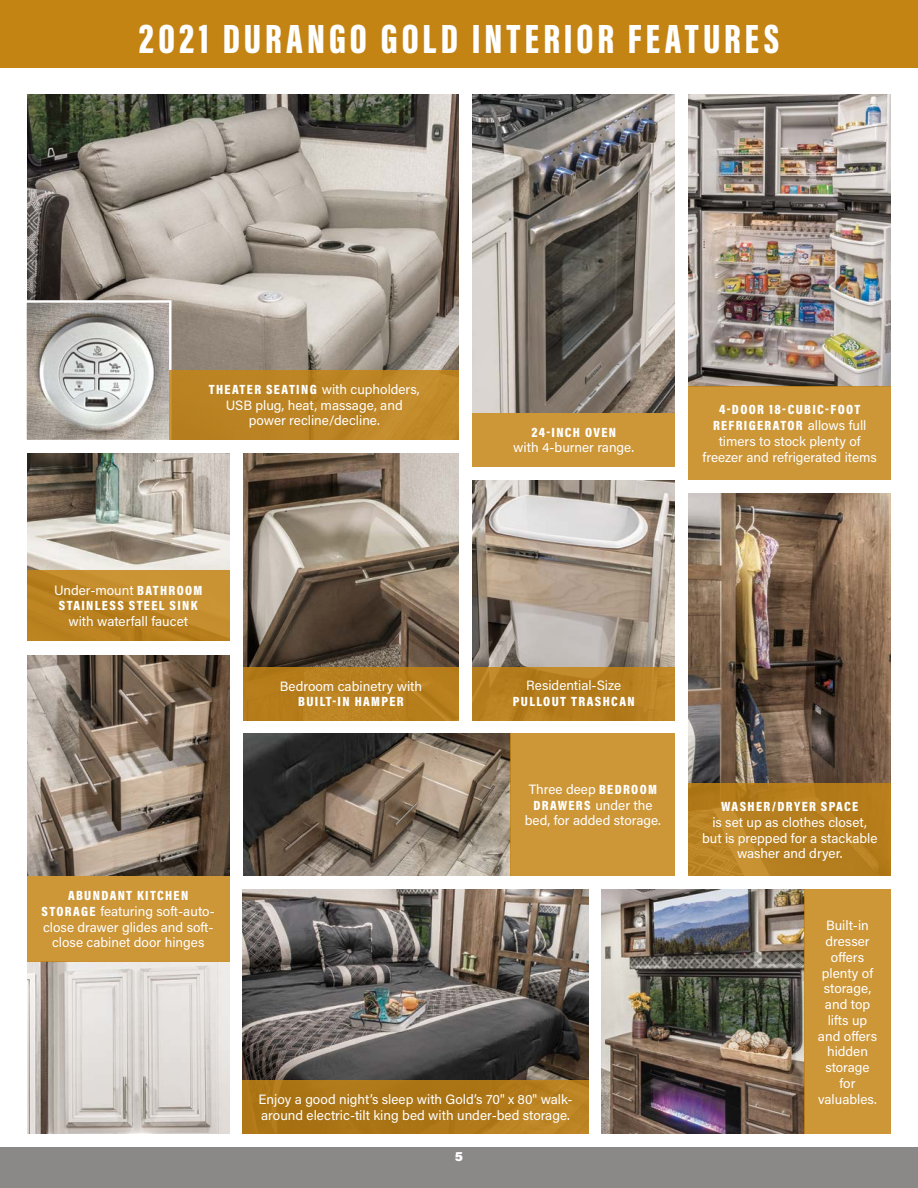
<style>
.page{position:relative;width:918px;height:1188px;background:#fff}
.page>*{position:absolute;margin:0;border:0;box-sizing:border-box;transform-origin:0 0}
.t1{font:900 42px "Acumin Pro Extra Cond";letter-spacing:.095em;color:#fff}
.t2{font:13.5px/15.8px "Acumin Pro";color:#fff;text-align:center}
.t3{font:900 13.5px/15.8px "Acumin Pro Cond";letter-spacing:.1em;color:#fff;text-align:center}
.t4{font:900 13.5px "Acumin Pro";color:#fff}
.s1{font-family:"Acumin Pro Cond";font-weight:900}
.s2{font-family:"Acumin Pro";font-weight:400}
</style>
<div class="page">
<div style="left:0;top:0;width:918px;height:68px;background:#c48414"></div>
<div style="left:0;top:1148px;width:918px;height:40px;background:#8b8988"></div>
<img style="left:688px;top:94px;width:203px;height:292px">
<img style="left:27px;top:94px;width:432px;height:276px">
<img style="left:243px;top:733px;width:268px;height:143px">
<div style="left:472px;top:413px;width:203px;height:54px;background:#cd9637"></div>
<div style="left:688px;top:386px;width:203px;height:94px;background:#cd9637"></div>
<div style="left:511px;top:733px;width:164px;height:143px;background:#cd9637"></div>
<img style="left:472px;top:481px;width:203px;height:186px">
<div style="left:472px;top:667px;width:203px;height:53px;background:linear-gradient(to right,#b47c1b,#ba8222)"></div>
<img style="left:27px;top:303px;width:142px;height:136px">
<div style="left:24px;top:300px;width:148px;height:142px;border:2px solid #fff"></div>
<div style="left:170px;top:370px;width:289px;height:70px;background:#bc8423"></div>
<img style="left:243px;top:454px;width:216px;height:213px">
<div style="left:243px;top:667px;width:216px;height:53px;background:#b87f1d"></div>
<img style="left:27px;top:454px;width:203px;height:116px">
<svg style="left:27px;top:570px;width:203px;height:70px;background:#bf8726"></svg>
<img style="left:688px;top:494px;width:203px;height:289px">
<svg style="left:688px;top:783px;width:203px;height:93px;background:#b77f1f"></svg>
<img style="left:472px;top:94px;width:203px;height:319px">
<img style="left:27px;top:655px;width:203px;height:221px">
<img style="left:27px;top:962px;width:203px;height:172px">
<div style="left:27px;top:876px;width:203px;height:86px;background:#cd9637"></div>
<img style="left:243px;top:890px;width:346px;height:191px">
<img style="left:602px;top:890px;width:202px;height:244px">
<div style="left:804px;top:890px;width:87px;height:244px;background:#cd9637"></div>
<div style="left:243px;top:1081px;width:346px;height:53px;background:linear-gradient(to right,#a77012,#b88120)"></div>
<h1 class="t1" style="left:139px;top:13px;width:642px">2021 DURANGO GOLD INTERIOR FEATURES</h1>
<p class="t2" style="left:209px;top:381px;width:213px"><span class="s1">THEATER SEATING</span> with cupholders,<br>USB plug, heat, massage, and power recline/decline.</p>
<p class="t2" style="left:54px;top:581px;width:150px">Under-mount <span class="s1">BATHROOM</span></p>
<p class="t3" style="left:59px;top:597px;width:140px">STAINLESS STEEL SINK</p>
<p class="t2" style="left:68px;top:613px;width:121px">with waterfall faucet</p>
<p class="t2" style="left:280px;top:678px;width:144px">Bedroom cabinetry with</p>
<p class="t3" style="left:298px;top:694px;width:107px">BUILT-IN HAMPER</p>
<p class="t3" style="left:68px;top:887px;width:122px">ABUNDANT KITCHEN</p>
<p class="t2" style="left:42px;top:903px;width:175px"><span class="s1">STORAGE</span> featuring soft-auto&shy;close drawer glides and soft&shy;close cabinet door hinges</p>
<p class="t3" style="left:531px;top:424px;width:86px">24-INCH OVEN</p>
<p class="t2" style="left:513px;top:439px;width:122px">with 4-burner range.</p>
<p class="t3" style="left:713px;top:402px;width:155px">4-DOOR 18-CUBIC-FOOT<br>REFRIGERATOR <span class="s2">allows full</span></p>
<p class="t2" style="left:703px;top:433px;width:176px">timers to stock plenty of freezer and refrigerated items</p>
<p class="t2" style="left:526px;top:677px;width:97px">Residential-Size</p>
<p class="t3" style="left:513px;top:693px;width:123px">PULLOUT TRASHCAN</p>
<p class="t2" style="left:525px;top:781px;width:138px">Three deep <span class="s1">BEDROOM<br>DRAWERS</span> under the bed, for added storage.</p>
<p class="t3" style="left:721px;top:798px;width:139px">WASHER/DRYER SPACE</p>
<p class="t2" style="left:702px;top:814px;width:177px">is set up as clothes closet, but is prepped for a stackable washer and dryer.</p>
<p class="t2" style="left:818px;top:917px;width:61px">Built-in dresser offers plenty of storage, and top lifts up and offers hidden storage for</p>
<p class="t2" style="left:259px;top:1091px;width:315px">Enjoy a good night’s sleep with Gold’s 70" x 80" walk-</p>
<p class="t2" style="left:818px;top:1090px;width:60px">valuables.</p>
<p class="t2" style="left:261px;top:1107px;width:310px">around electric-tilt king bed with under-bed storage.</p>
<p class="t4" style="left:455px;top:1147px;width:10px">5</p>
</div>
